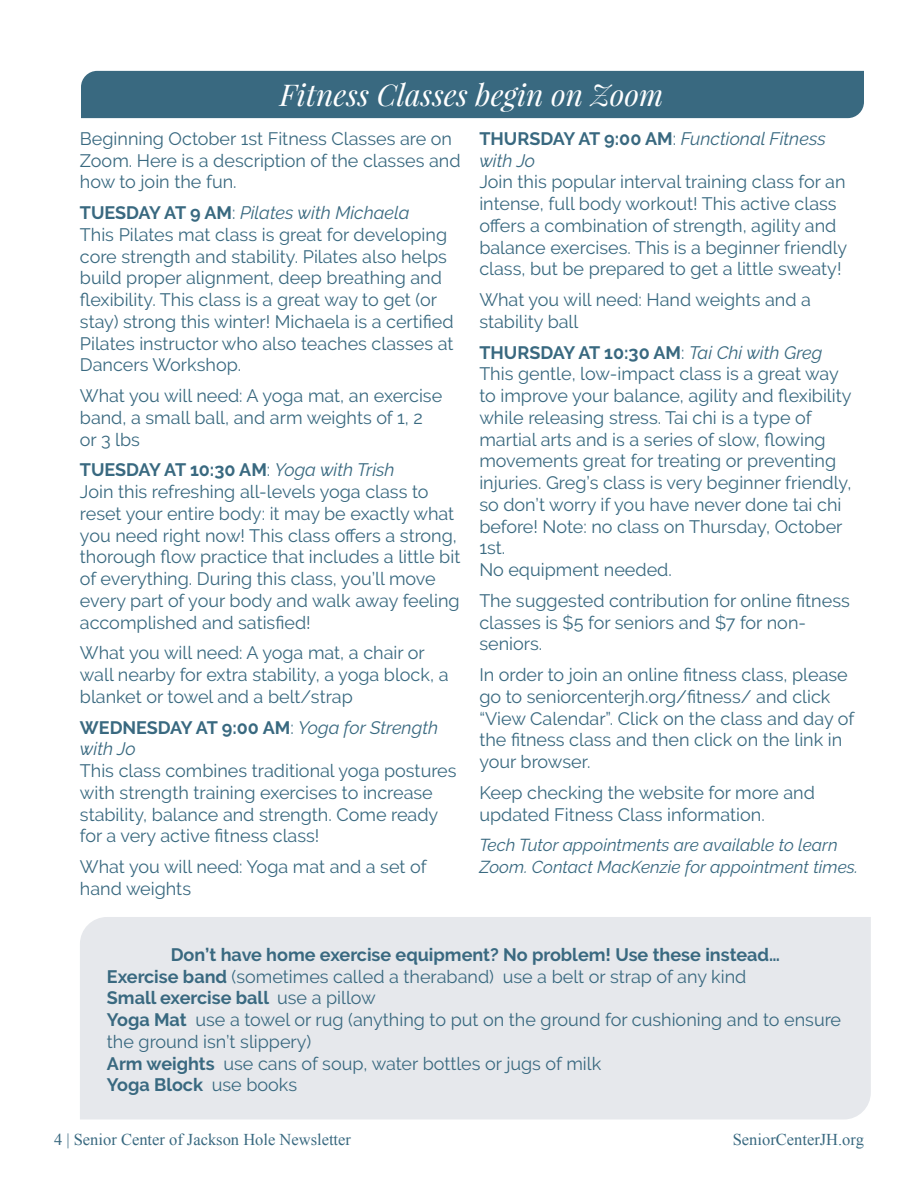
<style>
.page{position:relative;width:918px;height:1188px;background:#fff}
.page>*{position:absolute;margin:0;border:0;box-sizing:border-box;transform-origin:0 0}
.t1{font:italic 30px "Playfair Display";color:#fff}
.t2{font:18px/21.8px "Raleway";color:#396980}
.t3{font:700 18px "Raleway";color:#396980}
.t4{font:italic 18px/21.8px "Raleway";color:#396980}
.t5{font:italic 17.25px/21.8px "Raleway";color:#396980}
.t6{font:16.5px "Times New Roman";color:#396980}
.s1{font-weight:700;font-style:normal}
.s2{font-style:normal}
.s3{font-weight:400}
.s4{font-weight:400;font-style:italic}
.s5{font-weight:700}
</style>
<div class="page">
<div style="left:81px;top:71px;width:783px;height:47px;background:#396980"></div>
<div style="left:80px;top:917px;width:791px;height:202px;background:#e6e8ec"></div>
<p class="t1" style="left:280px;top:75px;width:385px">Fitness Classes begin on Zoom</p>
<p class="t2" style="left:80px;top:128px;width:382px">Beginning October 1st Fitness Classes are on<br>Zoom. Here is a description of the classes and how to join the fun.</p>
<p class="t4" style="left:80px;top:202px;width:331px"><span class="s1">TUESDAY AT 9 AM</span><span class="s2">:</span> Pilates with Michaela</p>
<p class="t2" style="left:80px;top:224px;width:375px">This Pilates mat class is great for developing core strength and stability. Pilates also helps build proper alignment, deep breathing and flexibility. This class is a great way to get (or stay) strong this winter! Michaela is a certified Pilates instructor who also teaches classes at Dancers Workshop.</p>
<p class="t2" style="left:80px;top:385px;width:364px">What you will need: A yoga mat, an exercise band, a small ball, and arm weights of 1, 2 or 3 lbs</p>
<p class="t3" style="left:80px;top:460px;width:316px">TUESDAY AT 10:30 AM<span class="s3">:</span> <span class="s4">Yoga with Trish</span></p>
<p class="t2" style="left:80px;top:481px;width:382px">Join this refreshing all-levels yoga class to reset your entire body: it may be exactly what you need right now! This class offers a strong, thorough flow practice that includes a little bit of everything. During this class, you’ll move every part of your body and walk away feeling accomplished and satisfied!</p>
<p class="t2" style="left:80px;top:642px;width:370px">What you will need: A yoga mat, a chair or wall nearby for extra stability, a yoga block, a blanket or towel and a belt/strap</p>
<p class="t4" style="left:80px;top:716px;width:360px"><span class="s1">WEDNESDAY AT 9:00 AM</span><span class="s2">:</span> Yoga for Strength with Jo</p>
<p class="t2" style="left:80px;top:760px;width:378px">This class combines traditional yoga postures with strength training exercises to increase stability, balance and strength. Come ready for a very active fitness class!</p>
<p class="t2" style="left:80px;top:856px;width:348px">What you will need: Yoga mat and a set of hand weights</p>
<p class="t4" style="left:479px;top:128px;width:348px"><span class="s1">THURSDAY AT 9:00 AM</span><span class="s2">:</span> Functional Fitness</p>
<p class="t4" style="left:479px;top:149px;width:57px">with Jo</p>
<p class="t2" style="left:479px;top:171px;width:369px">Join this popular interval training class for an intense, full body workout! This active class offers a combination of strength, agility and balance exercises. This is a beginner friendly class, but be prepared to get a little sweaty!</p>
<p class="t2" style="left:479px;top:289px;width:333px">What you will need: Hand weights and a stability ball</p>
<p class="t3" style="left:479px;top:342px;width:345px">THURSDAY AT 10:30 AM<span class="s3">:</span> <span class="s4">Tai Chi with Greg</span></p>
<p class="t2" style="left:479px;top:363px;width:374px">This gentle, low-impact class is a great way to improve your balance, agility and flexibility while releasing stress. Tai chi is a type of martial arts and is a series of slow, flowing movements great for treating or preventing injuries. Greg’s class is very beginner friendly, so don’t worry if you have never done tai chi before! Note: no class on Thursday, October 1st.</p>
<p class="t2" style="left:479px;top:559px;width:194px">No equipment needed.</p>
<p class="t2" style="left:479px;top:590px;width:372px">The suggested contribution for online fitness classes is $5 for seniors and $7 for non&shy;seniors.</p>
<p class="t2" style="left:479px;top:664px;width:377px">In order to join an online fitness class, please go to seniorcenterjh.org/fitness/ and click “View Calendar”. Click on the class and day of the fitness class and then click on the link in your browser.</p>
<p class="t2" style="left:479px;top:782px;width:337px">Keep checking the website for more and updated Fitness Class information.</p>
<p class="t5" style="left:479px;top:834px;width:380px">Tech Tutor appointments are available to learn<br>Zoom. Contact MacKenzie for appointment times.</p>
<p class="t3" style="left:171px;top:944px;width:611px">Don’t have home exercise equipment? No problem! Use these instead…</p>
<p class="t2" style="left:107px;top:965px;width:641px"><span class="s5">Exercise band</span> (sometimes called a theraband) use a belt or strap of any kind</p>
<p class="t3" style="left:107px;top:988px;width:271px">Small exercise ball <span class="s3">use a pillow</span></p>
<p class="t2" style="left:107px;top:1009px;width:736px"><span class="s5">Yoga Mat</span> use a towel or rug (anything to put on the ground for cushioning and to ensure the ground isn’t slippery)</p>
<p class="t2" style="left:107px;top:1052px;width:496px"><span class="s5">Arm weights</span> use cans of soup, water bottles or jugs of milk</p>
<p class="t3" style="left:107px;top:1075px;width:192px">Yoga Block <span class="s3">use books</span></p>
<p class="t6" style="left:54px;top:1129px;width:299px">4 | Senior Center of Jackson Hole Newsletter</p>
<p class="t6" style="left:733px;top:1129px;width:133px">SeniorCenterJH.org</p>
</div>
